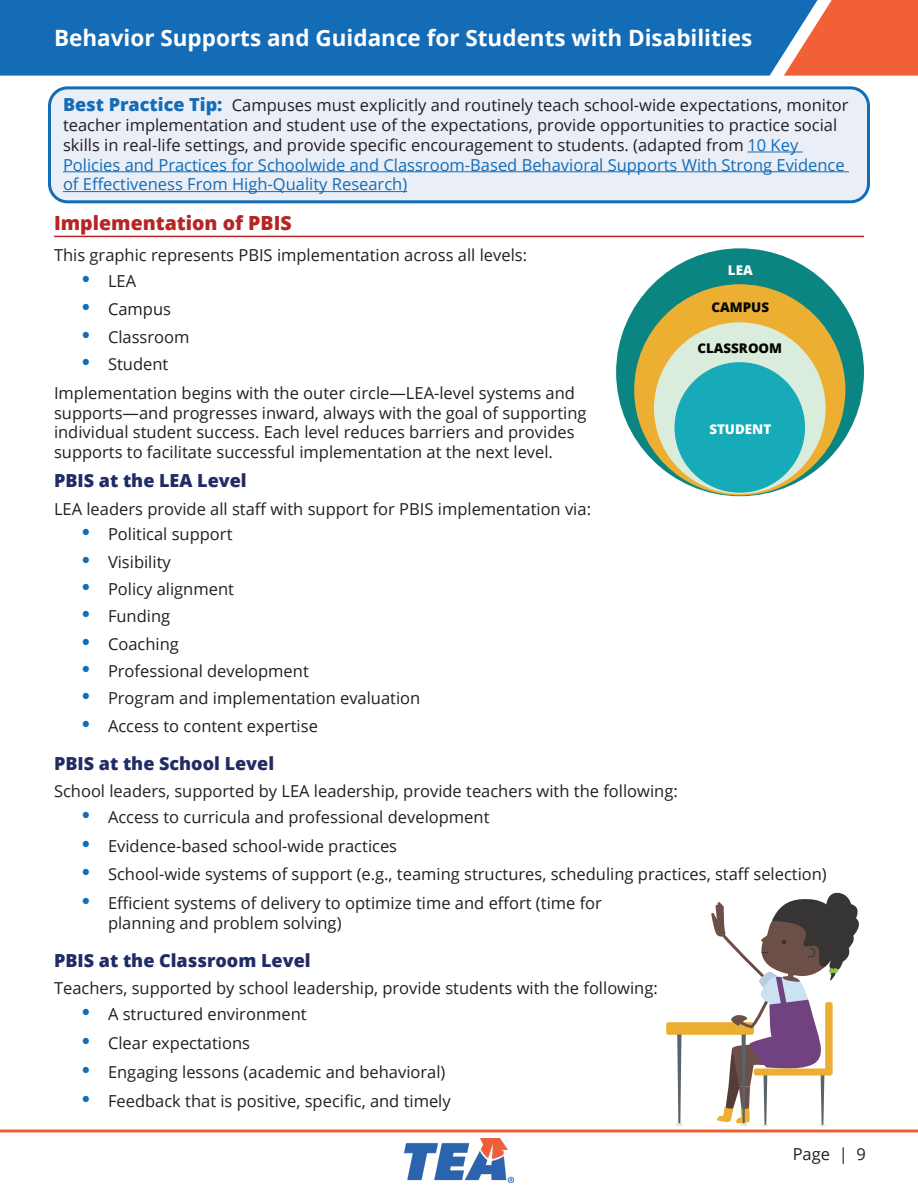
<style>
.page{position:relative;width:918px;height:1188px;background:#fff}
.page>*{position:absolute;margin:0;border:0;box-sizing:border-box;transform-origin:0 0}
.t1{font:700 22.5px "Open Sans";color:#fff}
.t2{font:800 19.5px "Open Sans";color:#b62524}
.t3{font:800 18px "Open Sans";color:#212b64}
.t4{font:16.5px/19.8px "Open Sans";color:#231f20}
.t5{font:800 13.35px "Open Sans";color:#040503}
.t6{font:800 13.35px "Open Sans";color:#fff}
.s1{font-weight:800;font-size:18px;color:#126cb6}
.s2{color:#126cb6}
</style>
<div class="page">
<div style="left:0;top:0;width:784px;height:76px;background:#156cb6"></div>
<svg style="left:784px;top:0;width:134px;height:76px;background:#de7054"></svg>
<hr style="left:0;top:1130px;width:918px;height:2px;background:#f15e36">
<img style="left:404px;top:1138px;width:110px;height:44px">
<div style="left:50px;top:88px;width:818px;height:114px;background:#eaeef7;border-radius:18px"></div>
<div style="left:48px;top:86px;width:822px;height:117px;border:3px solid #126cb6;border-radius:18px"></div>
<hr style="left:747px;top:152px;width:56px;height:1px;background:#126cb6">
<hr style="left:63px;top:171px;width:786px;height:1px;background:#126cb6">
<hr style="left:63px;top:191px;width:344px;height:1px;background:#126cb6">
<hr style="left:54px;top:236px;width:810px;height:1px;background:#b62524">
<div style="left:616px;top:248px;width:248px;height:248px;background:#0b8582;border-radius:50%"></div>
<div style="left:634px;top:284px;width:211px;height:211px;background:#ecaf32;border-radius:50%"></div>
<div style="left:654px;top:322px;width:172px;height:172px;background:#daeddc;border-radius:50%"></div>
<div style="left:675px;top:362px;width:130px;height:131px;background:#17aab9;border-radius:50%"></div>
<div style="left:666px;top:1022px;width:88px;height:13px;background:#ebae31;border-radius:2px"></div>
<svg style="left:676px;top:1034px;width:7px;height:92px"></svg>
<svg style="left:711px;top:892px;width:148px;height:234px"></svg>
<div style="left:825px;top:1002px;width:8px;height:73px;background:#ebae31;border-radius:2px"></div>
<h1 class="t1" style="left:54px;top:22px;width:700px">Behavior Supports and Guidance for Students with Disabilities</h1>
<p class="t4" style="left:63px;top:95px;width:787px"><span class="s1">Best Practice Tip:</span> Campuses must explicitly and routinely teach school-wide expectations, monitor teacher implementation and student use of the expectations, provide opportunities to practice social skills in real-life settings, and provide specific encouragement to students. (adapted from <span class="s2">10 Key Policies and Practices for Schoolwide and Classroom-Based Behavioral Supports With Strong Evidence of Effectiveness From High-Quality Research)</span></p>
<p class="t2" style="left:54px;top:208px;width:239px">Implementation of PBIS</p>
<p class="t4" style="left:54px;top:245px;width:475px">This graphic represents PBIS implementation across all levels:</p>
<p class="t4" style="left:81px;top:270px;width:57px"><span class="s2">•</span> LEA</p>
<p class="t4" style="left:81px;top:299px;width:92px"><span class="s2">•</span> Campus</p>
<p class="t4" style="left:81px;top:326px;width:110px"><span class="s2">•</span> Classroom</p>
<p class="t4" style="left:54px;top:349px;width:522px;line-height:28.8px;text-indent:27px"><span class="s2">•</span> Student<br>Implementation begins with the outer circle—LEA-level systems and</p>
<p class="t4" style="left:54px;top:402px;width:534px">supports—and progresses inward, always with the goal of supporting individual student success. Each level reduces barriers and provides supports to facilitate successful implementation at the next level.</p>
<p class="t3" style="left:54px;top:467px;width:194px">PBIS at the LEA Level</p>
<p class="t4" style="left:54px;top:498px;width:539px">LEA leaders provide all staff with support for PBIS implementation via:</p>
<p class="t4" style="left:81px;top:524px;width:153px"><span class="s2">•</span> Political support</p>
<p class="t4" style="left:81px;top:551px;width:91px"><span class="s2">•</span> Visibility</p>
<p class="t4" style="left:81px;top:579px;width:154px"><span class="s2">•</span> Policy alignment</p>
<p class="t4" style="left:81px;top:606px;width:91px"><span class="s2">•</span> Funding</p>
<p class="t4" style="left:81px;top:633px;width:99px"><span class="s2">•</span> Coaching</p>
<p class="t4" style="left:81px;top:661px;width:229px"><span class="s2">•</span> Professional development</p>
<p class="t4" style="left:81px;top:688px;width:341px"><span class="s2">•</span> Program and implementation evaluation</p>
<p class="t4" style="left:81px;top:715px;width:238px"><span class="s2">•</span> Access to content expertise</p>
<p class="t3" style="left:54px;top:749px;width:222px">PBIS at the School Level</p>
<p class="t4" style="left:54px;top:781px;width:625px">School leaders, supported by LEA leadership, provide teachers with the following:</p>
<p class="t4" style="left:81px;top:806px;width:410px"><span class="s2">•</span> Access to curricula and professional development</p>
<p class="t4" style="left:81px;top:835px;width:318px"><span class="s2">•</span> Evidence-based school-wide practices</p>
<p class="t4" style="left:81px;top:864px;width:747px"><span class="s2">•</span> School-wide systems of support (e.g., teaming structures, scheduling practices, staff selection)</p>
<p class="t4" style="left:108px;top:893px;width:496px;text-indent:-27px"><span class="s2">•</span> Efficient systems of delivery to optimize time and effort (time for planning and problem solving)</p>
<p class="t3" style="left:54px;top:947px;width:258px">PBIS at the Classroom Level</p>
<p class="t4" style="left:54px;top:978px;width:605px">Teachers, supported by school leadership, provide students with the following:</p>
<p class="t4" style="left:81px;top:1004px;width:227px"><span class="s2">•</span> A structured environment</p>
<p class="t4" style="left:81px;top:1033px;width:171px"><span class="s2">•</span> Clear expectations</p>
<p class="t4" style="left:81px;top:1061px;width:366px"><span class="s2">•</span> Engaging lessons (academic and behavioral)</p>
<p class="t4" style="left:81px;top:1090px;width:371px"><span class="s2">•</span> Feedback that is positive, specific, and timely</p>
<p class="t6" style="left:728px;top:260px;width:26px">LEA</p>
<p class="t5" style="left:712px;top:297px;width:59px">CAMPUS</p>
<p class="t5" style="left:697px;top:338px;width:86px">CLASSROOM</p>
<p class="t6" style="left:709px;top:419px;width:63px">STUDENT</p>
<p class="t4" style="left:793px;top:1144px;width:75px">Page | 9</p>
</div>
